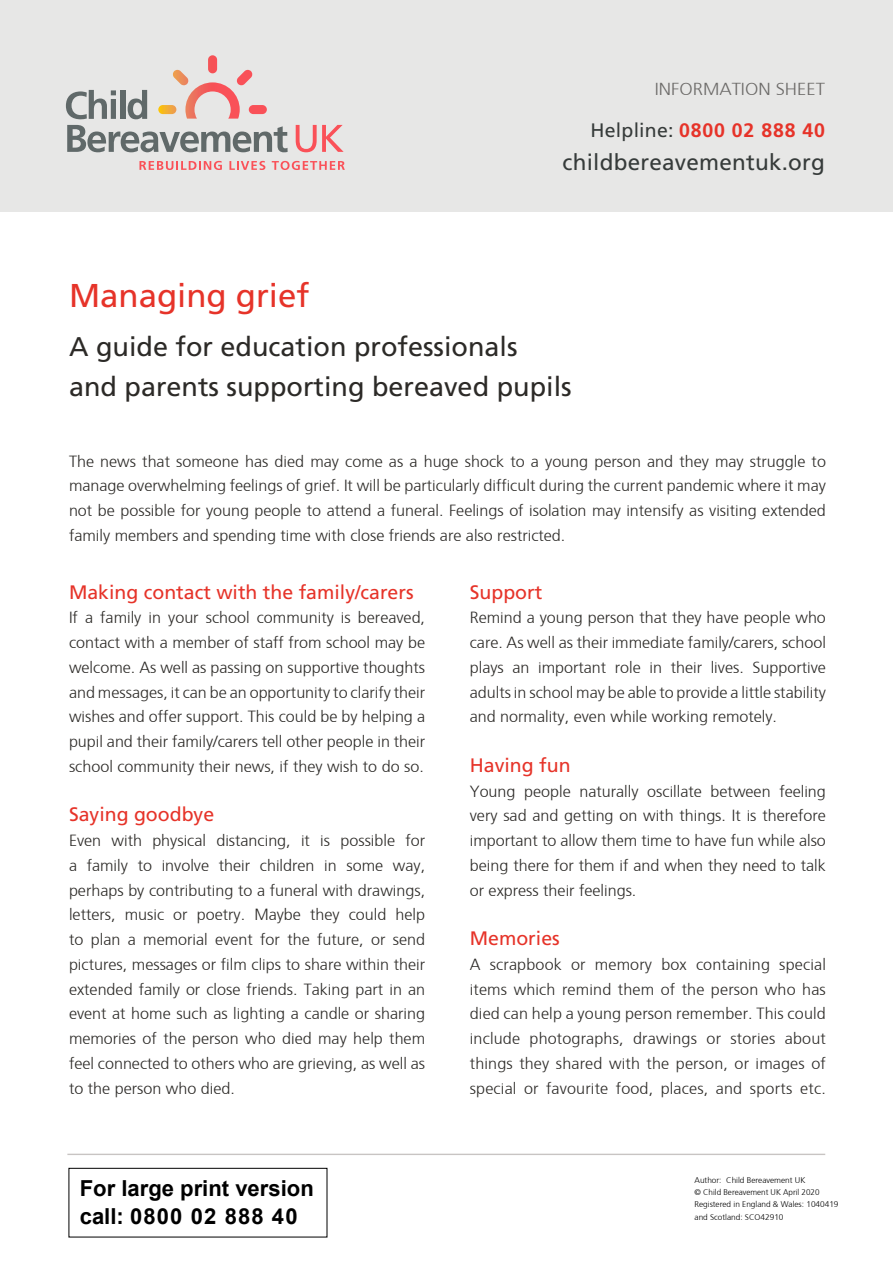
<style>
.page{position:relative;width:893px;height:1263px;background:#fff}
.page>*{position:absolute;margin:0;border:0;box-sizing:border-box;transform-origin:0 0}
.t1{font:33px "Frutiger LT Std";color:#e63329}
.t2{font:27px/39.6px "Frutiger LT Std";color:#2c2a27}
.t3{font:22.5px "Frutiger LT Std";letter-spacing:.01em;color:#363b3a}
.t4{font:700 22.05px/27.9px "Arial";color:#000}
.t5{font:19.5px "Frutiger LT Std";color:#e63329}
.t6{font:700 19.5px "Frutiger LT Std";letter-spacing:.04em;color:#e63329}
.t7{font:300 17.4px "Frutiger";color:#6c6a68;scale:1.06 1}
.t8{font:300 16.2px/24.8px "Frutiger";color:#2c2a27;text-align:justify}
.t9{font:300 8.25px/12.1px "Frutiger";color:#000}
.s1{font-weight:400;color:#363b3a}
</style>
<div class="page">
<div style="left:0;top:0;width:893px;height:212px;background:#e7e7e6"></div>
<hr style="left:67px;top:1154px;width:758px;height:1px;background:#c8c4c3">
<div style="left:68px;top:1168px;width:259px;height:69px;border:1px solid #000"></div>
<svg style="left:158px;top:55px;width:109px;height:64px"></svg>
<svg style="left:66px;top:90px;width:50px;height:29px"></svg>
<div style="left:120px;top:90px;width:5px;height:29px;background:#606969"></div>
<svg style="left:128px;top:90px;width:19px;height:29px"></svg>
<svg style="left:67px;top:125px;width:221px;height:27px"></svg>
<svg style="left:296px;top:125px;width:48px;height:27px"></svg>
<svg style="left:139px;top:161px;width:83px;height:9px"></svg>
<svg style="left:229px;top:161px;width:36px;height:9px"></svg>
<svg style="left:272px;top:161px;width:73px;height:9px"></svg>
<p class="t7" style="left:655px;top:77px;width:162px">INFORMATION SHEET</p>
<p class="t6" style="left:591px;top:119px;width:236px"><span class="s1">Helpline:</span> 0800 02 888 40</p>
<h3 class="t3" style="left:563px;top:148px;width:264px">childbereavementuk.org</h3>
<h1 class="t1" style="left:69px;top:276px;width:242px">Managing grief</h1>
<h2 class="t2" style="left:69px;top:327px;width:504px">A guide for education professionals and parents supporting bereaved pupils</h2>
<p class="t8" style="left:69px;top:447px;width:758px">The news that someone has died may come as a huge shock to a young person and they may struggle to manage overwhelming feelings of grief. It will be particularly difficult during the current pandemic where it may not be possible for young people to attend a funeral. Feelings of isolation may intensify as visiting extended family members and spending time with close friends are also restricted.</p>
<p class="t5" style="left:69px;top:580px;width:346px">Making contact with the family/carers</p>
<p class="t8" style="left:69px;top:604px;width:358px">If a family in your school community is bereaved, contact with a member of staff from school may be welcome. As well as passing on supportive thoughts and messages, it can be an opportunity to clarify their wishes and offer support. This could be by helping a pupil and their family/carers tell other people in their school community their news, if they wish to do so.</p>
<p class="t5" style="left:69px;top:803px;width:147px">Saying goodbye</p>
<p class="t8" style="left:69px;top:827px;width:358px">Even with physical distancing, it is possible for a family to involve their children in some way, perhaps by contributing to a funeral with drawings, letters, music or poetry. Maybe they could help to plan a memorial event for the future, or send pictures, messages or film clips to share within their extended family or close friends. Taking part in an event at home such as lighting a candle or sharing memories of the person who died may help them feel connected to others who are grieving, as well as to the person who died.</p>
<p class="t5" style="left:470px;top:580px;width:74px">Support</p>
<p class="t8" style="left:470px;top:604px;width:358px">Remind a young person that they have people who care. As well as their immediate family/carers, school plays an important role in their lives. Supportive adults in school may be able to provide a little stability and normality, even while working remotely.</p>
<p class="t5" style="left:470px;top:754px;width:102px">Having fun</p>
<p class="t8" style="left:470px;top:777px;width:358px">Young people naturally oscillate between feeling very sad and getting on with things. It is therefore important to allow them time to have fun while also being there for them if and when they need to talk or express their feelings.</p>
<p class="t5" style="left:470px;top:927px;width:91px">Memories</p>
<p class="t8" style="left:470px;top:951px;width:358px">A scrapbook or memory box containing special items which remind them of the person who has died can help a young person remember. This could include photographs, drawings or stories about things they shared with the person, or images of special or favourite food, places, and sports etc.</p>
<h3 class="t4" style="left:80px;top:1175px;width:236px">For large print version call: 0800 02 888 40</h3>
<p class="t9" style="left:694px;top:1174px;width:145px">Author: Child Bereavement UK<br>© Child Bereavement UK April 2020<br>Registered in England &amp; Wales: 1040419 and Scotland: SCO42910</p>
</div>
